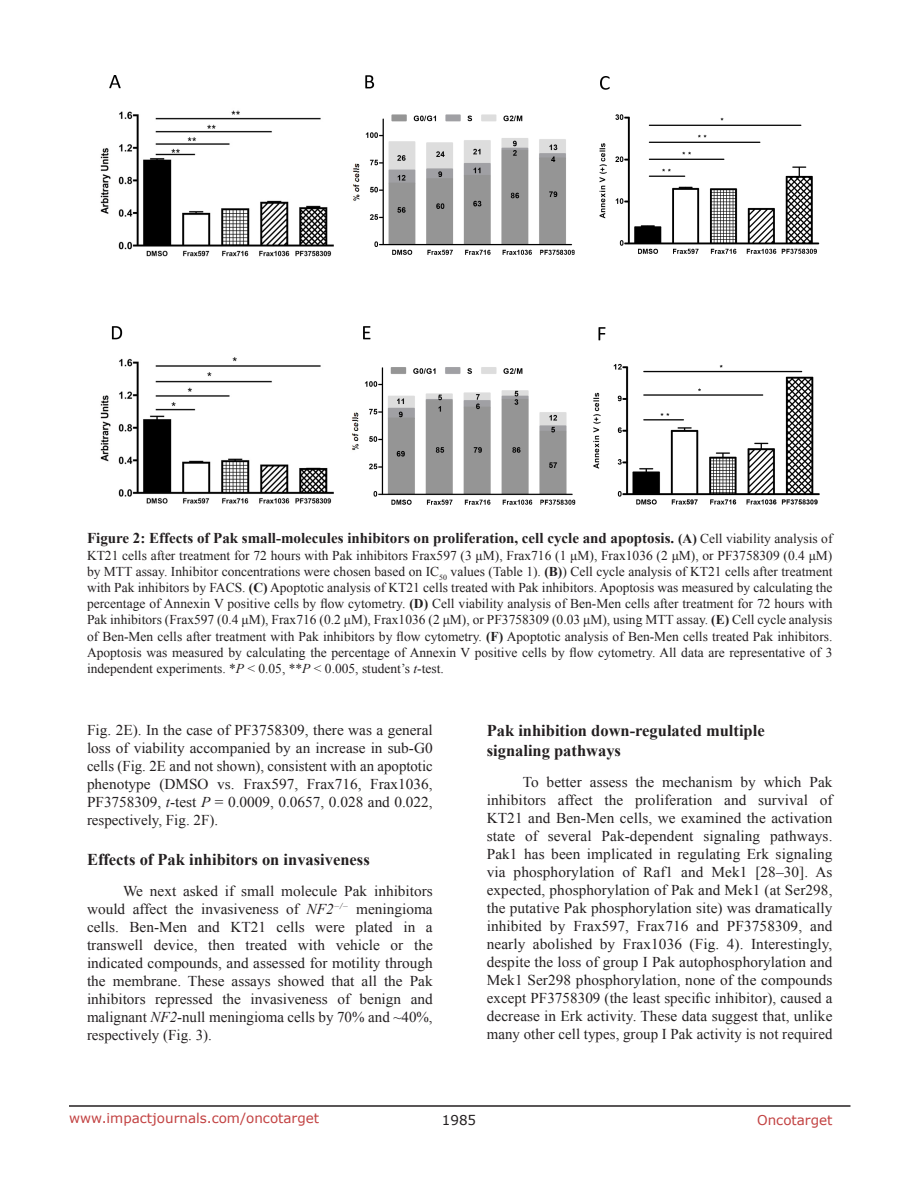
<style>
.page{position:relative;width:918px;height:1188px;background:#fff}
.page>*{position:absolute;margin:0;border:0;box-sizing:border-box;transform-origin:0 0}
.SubHeading{font:700 16.5px/19.8px "Times New Roman";color:#231f20}
.BodyText{font:15px/18px "Times New Roman";color:#231f20;text-align:justify}
.FigureText{font:700 15px "Times New Roman";color:#231f20}
.FigureText-2{font:13.5px/16.2px "Times New Roman";color:#231f20;text-align:justify}
.t1{font:13.5px "Verdana";color:#c24141}
.t2{font:13.5px "Verdana";color:#231f20}
.s1{font-size:13.5px}
.s2{font-weight:400;font-size:13.5px}
.s3{font-weight:700}
.s4{font-style:italic}
</style>
<div class="page">
<hr style="left:69px;top:1105px;width:781px;height:2px;background:#231f20">
<img style="left:100px;top:76px;width:720px;height:429px">
<p class="FigureText" style="left:87px;top:528px;width:747px">Figure 2: Effects of Pak small-molecules inhibitors on proliferation, cell cycle and apoptosis. <span class="s1">(A)</span> <span class="s2">Cell viability analysis of</span></p>
<p class="FigureText-2" style="left:87px;top:547px;width:747px">KT21 cells after treatment for 72 hours with Pak inhibitors Frax597 (3 μM), Frax716 (1 μM), Frax1036 (2 μM), or PF3758309 (0.4 μM) by MTT assay. Inhibitor concentrations were chosen based on IC<sub>50</sub> values (Table 1). <span class="s3">(B)</span>) Cell cycle analysis of KT21 cells after treatment with Pak inhibitors by FACS. <span class="s3">(C)</span> Apoptotic analysis of KT21 cells treated with Pak inhibitors. Apoptosis was measured by calculating the percentage of Annexin V positive cells by flow cytometry. <span class="s3">(D)</span> Cell viability analysis of Ben-Men cells after treatment for 72 hours with Pak inhibitors (Frax597 (0.4 μM), Frax716 (0.2 μM), Frax1036 (2 μM), or PF3758309 (0.03 μM), using MTT assay. <span class="s3">(E)</span> Cell cycle analysis of Ben-Men cells after treatment with Pak inhibitors by flow cytometry. <span class="s3">(F)</span> Apoptotic analysis of Ben-Men cells treated Pak inhibitors.<br>Apoptosis was measured by calculating the percentage of Annexin V positive cells by flow cytometry. All data are representative of 3 independent experiments. *<span class="s4">P</span> &lt; 0.05, **<span class="s4">P</span> &lt; 0.005, student’s <span class="s4">t</span>-test.</p>
<p class="BodyText" style="left:87px;top:721px;width:347px">Fig. 2E). In the case of PF3758309, there was a general loss of viability accompanied by an increase in sub-G0 cells (Fig. 2E and not shown), consistent with an apoptotic phenotype (DMSO vs. Frax597, Frax716, Frax1036, PF3758309, <span class="s4">t</span>-test <span class="s4">P</span> = 0.0009, 0.0657, 0.028 and 0.022, respectively, Fig. 2F).</p>
<p class="SubHeading" style="left:87px;top:849px;width:284px">Effects of Pak inhibitors on invasiveness</p>
<p class="BodyText" style="left:87px;top:882px;width:347px;text-indent:36px">We next asked if small molecule Pak inhibitors would affect the invasiveness of <span class="s4">NF2</span><sup>−/−</sup> meningioma cells. Ben-Men and KT21 cells were plated in a transwell device, then treated with vehicle or the indicated compounds, and assessed for motility through the membrane. These assays showed that all the Pak inhibitors repressed the invasiveness of benign and malignant <span class="s4">NF2</span>-null meningioma cells by 70% and ~40%, respectively (Fig. 3).</p>
<p class="SubHeading" style="left:487px;top:720px;width:279px">Pak inhibition down-regulated multiple signaling pathways</p>
<p class="BodyText" style="left:487px;top:773px;width:347px;text-indent:36px">To better assess the mechanism by which Pak inhibitors affect the proliferation and survival of KT21 and Ben-Men cells, we examined the activation state of several Pak-dependent signaling pathways.<br>Pak1 has been implicated in regulating Erk signaling via phosphorylation of Raf1 and Mek1 [28–30]. As expected, phosphorylation of Pak and Mek1 (at Ser298, the putative Pak phosphorylation site) was dramatically inhibited by Frax597, Frax716 and PF3758309, and nearly abolished by Frax1036 (Fig. 4). Interestingly, despite the loss of group I Pak autophosphorylation and Mek1 Ser298 phosphorylation, none of the compounds except PF3758309 (the least specific inhibitor), caused a decrease in Erk activity. These data suggest that, unlike many other cell types, group I Pak activity is not required</p>
<p class="t1" style="left:69px;top:1109px;width:252px">www.impactjournals.com/oncotarget</p>
<p class="t2" style="left:442px;top:1111px;width:36px">1985</p>
<p class="t1" style="left:757px;top:1111px;width:77px">Oncotarget</p>
</div>
